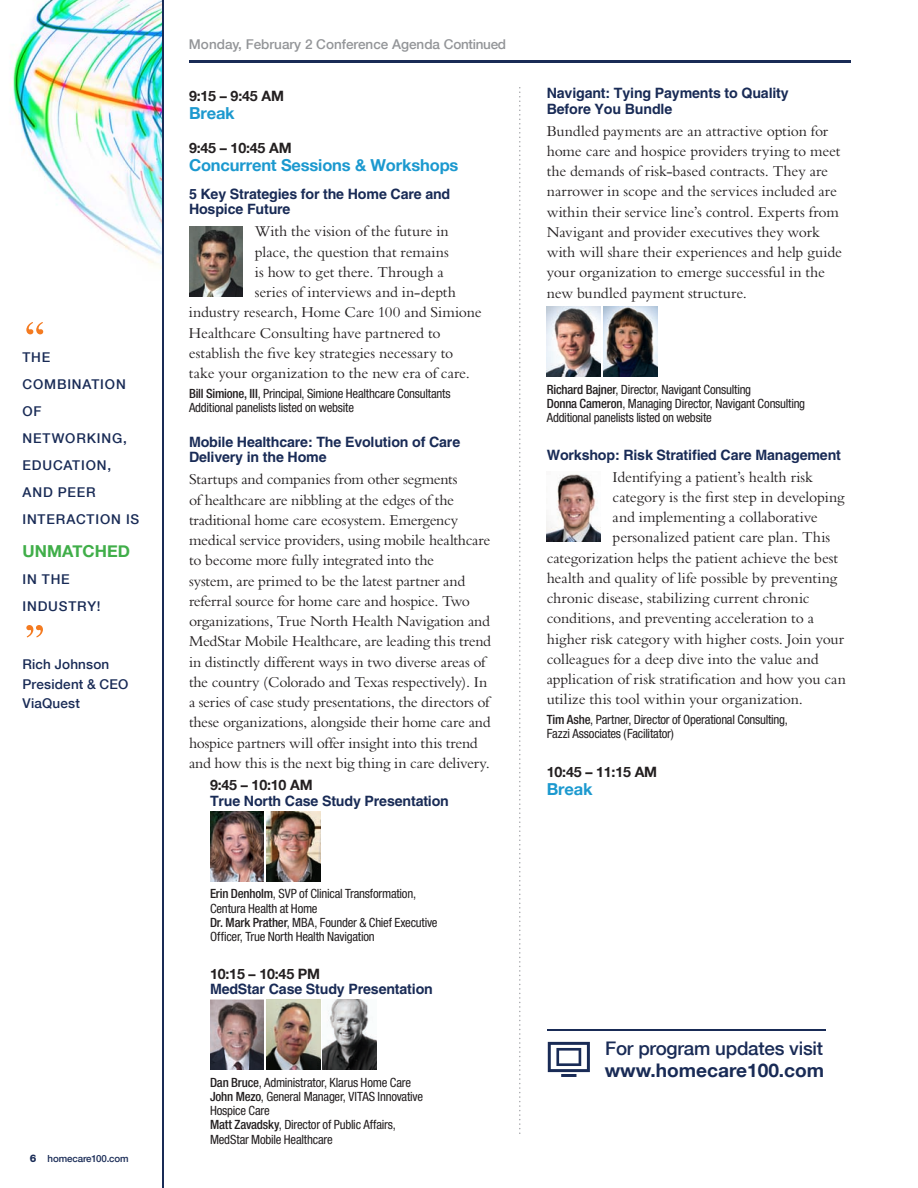
<style>
.page{position:relative;width:918px;height:1188px;background:#fff}
.page>*{position:absolute;margin:0;border:0;box-sizing:border-box;transform-origin:0 0}
.t1{font:54px "M Bembo";color:#f47b21;scale:1.05 1}
.t2{font:500 18.75px "Helvetica Neue";letter-spacing:-.01em;color:#192b56}
.t3{font:700 18.75px "Helvetica Neue";color:#192b56}
.t4{font:700 16.5px "Helvetica Neue";letter-spacing:-.01em;color:#1c99cf}
.t5{font:700 16.5px "Helvetica Neue";letter-spacing:.005em;color:#40ae49}
.t6{font:15.75px/20.2px "M Bembo";letter-spacing:-.01em;color:#231f20}
.t7{font:700 14.25px/15.8px "Helvetica";letter-spacing:-.01em;color:#192b56}
.t8{font:700 14.25px "Helvetica Neue";letter-spacing:-.01em;color:#231f20}
.t9{font:500 13.5px/27px "Helvetica Neue";letter-spacing:.06em;color:#192b56}
.t10{font:500 13.5px "Helvetica Neue";color:#939598}
.t11{font:500 13.5px/19.6px "Helvetica Neue";letter-spacing:.015em;color:#192b56}
.t12{font:condensed 12.75px/14.2px "Helvetica Neue";letter-spacing:-.015em;color:#231f20}
.t13{font:500 9.75px "Helvetica Neue";letter-spacing:-.01em;color:#192b56}
.s1{font-weight:800;font-size:10.5px}
.s2{font-weight:500}
</style>
<div class="page">
<img style="left:11px;top:0;width:151px;height:269px">
<hr style="left:162px;top:0;width:2px;height:1188px;background:#192b56">
<hr style="left:189px;top:60px;width:661px;height:3px;background:#192b56">
<img style="left:210px;top:811px;width:54px;height:71px">
<img style="left:266px;top:811px;width:54px;height:71px">
<img style="left:210px;top:1000px;width:54px;height:70px">
<img style="left:266px;top:1000px;width:54px;height:70px">
<img style="left:323px;top:1000px;width:54px;height:70px">
<img style="left:547px;top:307px;width:54px;height:70px">
<img style="left:603px;top:307px;width:54px;height:70px">
<svg style="left:519px;top:87px;width:1px;height:1047px"></svg>
<img style="left:189px;top:227px;width:54px;height:70px">
<img style="left:547px;top:474px;width:54px;height:67px">
<hr style="left:561px;top:1074px;width:15px;height:3px;background:#192b56">
<svg style="left:548px;top:1042px;width:42px;height:30px"></svg>
<hr style="left:548px;top:1029px;width:278px;height:2px;background:#192b56">
<h1 class="t1" style="left:22px;top:311px;width:25px">‘‘</h1>
<p class="t9" style="left:22px;top:344px;width:118px">THE<br>COMBINATION<br>OF<br>NETWORKING,<br>EDUCATION,<br>AND PEER<br>INTERACTION IS</p>
<p class="t5" style="left:22px;top:541px;width:109px">UNMATCHED</p>
<p class="t9" style="left:23px;top:566px;width:80px">IN THE<br>INDUSTRY!</p>
<h1 class="t1" style="left:22px;top:615px;width:25px">’’</h1>
<p class="t11" style="left:22px;top:654px;width:107px">Rich Johnson<br>President &amp; CEO<br>ViaQuest</p>
<p class="t13" style="left:30px;top:1152px;width:100px"><span class="s1">6</span> homecare100.com</p>
<p class="t10" style="left:189px;top:36px;width:319px">Monday, February 2 Conference Agenda Continued</p>
<p class="t8" style="left:189px;top:87px;width:96px">9:15 – 9:45 AM</p>
<p class="t4" style="left:189px;top:103px;width:47px">Break</p>
<p class="t8" style="left:189px;top:139px;width:104px">9:45 – 10:45 AM</p>
<p class="t4" style="left:189px;top:155px;width:271px">Concurrent Sessions &amp; Workshops</p>
<p class="t7" style="left:189px;top:186px;width:263px">5 Key Strategies for the Home Care and<br>Hospice Future</p>
<p class="t6" style="left:255px;top:221px;width:195px">With the vision of the future in</p>
<p class="t6" style="left:255px;top:242px;width:196px">place, the question that remains</p>
<p class="t6" style="left:255px;top:262px;width:190px">is how to get there. Through a</p>
<p class="t6" style="left:255px;top:282px;width:203px">series of interviews and in-depth</p>
<p class="t6" style="left:189px;top:302px;width:294px">industry research, Home Care 100 and Simione</p>
<p class="t6" style="left:189px;top:323px;width:253px">Healthcare Consulting have partnered to</p>
<p class="t6" style="left:189px;top:343px;width:266px">establish the five key strategies necessary to</p>
<p class="t6" style="left:189px;top:363px;width:282px">take your organization to the new era of care.</p>
<p class="t12" style="left:189px;top:386px;width:263px"><span class="s2">Bill Simione, III</span>, Principal, Simione Healthcare Consultants<br>Additional panelists listed on website</p>
<p class="t7" style="left:189px;top:434px;width:273px">Mobile Healthcare: The Evolution of Care<br>Delivery in the Home</p>
<p class="t6" style="left:189px;top:469px;width:304px">Startups and companies from other segments<br>of healthcare are nibbling at the edges of the traditional home care ecosystem. Emergency medical service providers, using mobile healthcare to become more fully integrated into the<br>system, are primed to be the latest partner and referral source for home care and hospice. Two organizations, True North Health Navigation and MedStar Mobile Healthcare, are leading this trend in distinctly different ways in two diverse areas of the country (Colorado and Texas respectively). In a series of case study presentations, the directors of these organizations, alongside their home care and hospice partners will offer insight into this trend and how this is the next big thing in care delivery.</p>
<p class="t8" style="left:210px;top:776px;width:104px">9:45 – 10:10 AM</p>
<p class="t7" style="left:210px;top:793px;width:241px">True North Case Study Presentation</p>
<p class="t12" style="left:210px;top:887px;width:229px"><span class="s2">Erin Denholm</span>, SVP of Clinical Transformation, Centura Health at Home<br><span class="s2">Dr. Mark Prather</span>, MBA, Founder &amp; Chief Executive Officer, True North Health Navigation</p>
<p class="t8" style="left:210px;top:965px;width:112px">10:15 – 10:45 PM</p>
<p class="t7" style="left:210px;top:981px;width:224px">MedStar Case Study Presentation</p>
<p class="t12" style="left:210px;top:1075px;width:215px"><span class="s2">Dan Bruce</span>, Administrator, Klarus Home Care <span class="s2">John Mezo</span>, General Manager, VITAS Innovative Hospice Care<br><span class="s2">Matt Zavadsky</span>, Director of Public Affairs, MedStar Mobile Healthcare</p>
<p class="t7" style="left:547px;top:85px;width:244px">Navigant: Tying Payments to Quality<br>Before You Bundle</p>
<p class="t6" style="left:547px;top:121px;width:297px">Bundled payments are an attractive option for home care and hospice providers trying to meet the demands of risk-based contracts. They are narrower in scope and the services included are within their service line’s control. Experts from Navigant and provider executives they work with will share their experiences and help guide your organization to emerge successful in the new bundled payment structure.</p>
<p class="t12" style="left:547px;top:382px;width:260px"><span class="s2">Richard Bajner</span>, Director, Navigant Consulting<br><span class="s2">Donna Cameron</span>, Managing Director, Navigant Consulting<br>Additional panelists listed on website</p>
<p class="t7" style="left:547px;top:447px;width:296px">Workshop: Risk Stratified Care Management</p>
<p class="t6" style="left:613px;top:467px;width:202px">Identifying a patient’s health risk</p>
<p class="t6" style="left:613px;top:487px;width:234px">category is the first step in developing</p>
<p class="t6" style="left:613px;top:507px;width:207px">and implementing a collaborative</p>
<p class="t6" style="left:613px;top:527px;width:219px">personalized patient care plan. This</p>
<p class="t6" style="left:547px;top:548px;width:293px">categorization helps the patient achieve the best</p>
<p class="t6" style="left:547px;top:568px;width:292px">health and quality of life possible by preventing</p>
<p class="t6" style="left:547px;top:588px;width:264px">chronic disease, stabilizing current chronic</p>
<p class="t6" style="left:547px;top:608px;width:269px">conditions, and preventing acceleration to a</p>
<p class="t6" style="left:547px;top:629px;width:299px">higher risk category with higher costs. Join your</p>
<p class="t6" style="left:547px;top:649px;width:273px">colleagues for a deep dive into the value and</p>
<p class="t6" style="left:547px;top:669px;width:301px">application of risk stratification and how you can</p>
<p class="t6" style="left:547px;top:689px;width:258px">utilize this tool within your organization.</p>
<p class="t12" style="left:547px;top:712px;width:243px"><span class="s2">Tim Ashe</span>, Partner, Director of Operational Consulting,<br>Fazzi Associates (Facilitator)</p>
<p class="t8" style="left:547px;top:763px;width:112px">10:45 – 11:15 AM</p>
<p class="t4" style="left:547px;top:779px;width:47px">Break</p>
<p class="t2" style="left:605px;top:1037px;width:220px">For program updates visit</p>
<p class="t3" style="left:605px;top:1059px;width:221px">www.homecare100.com</p>
</div>
